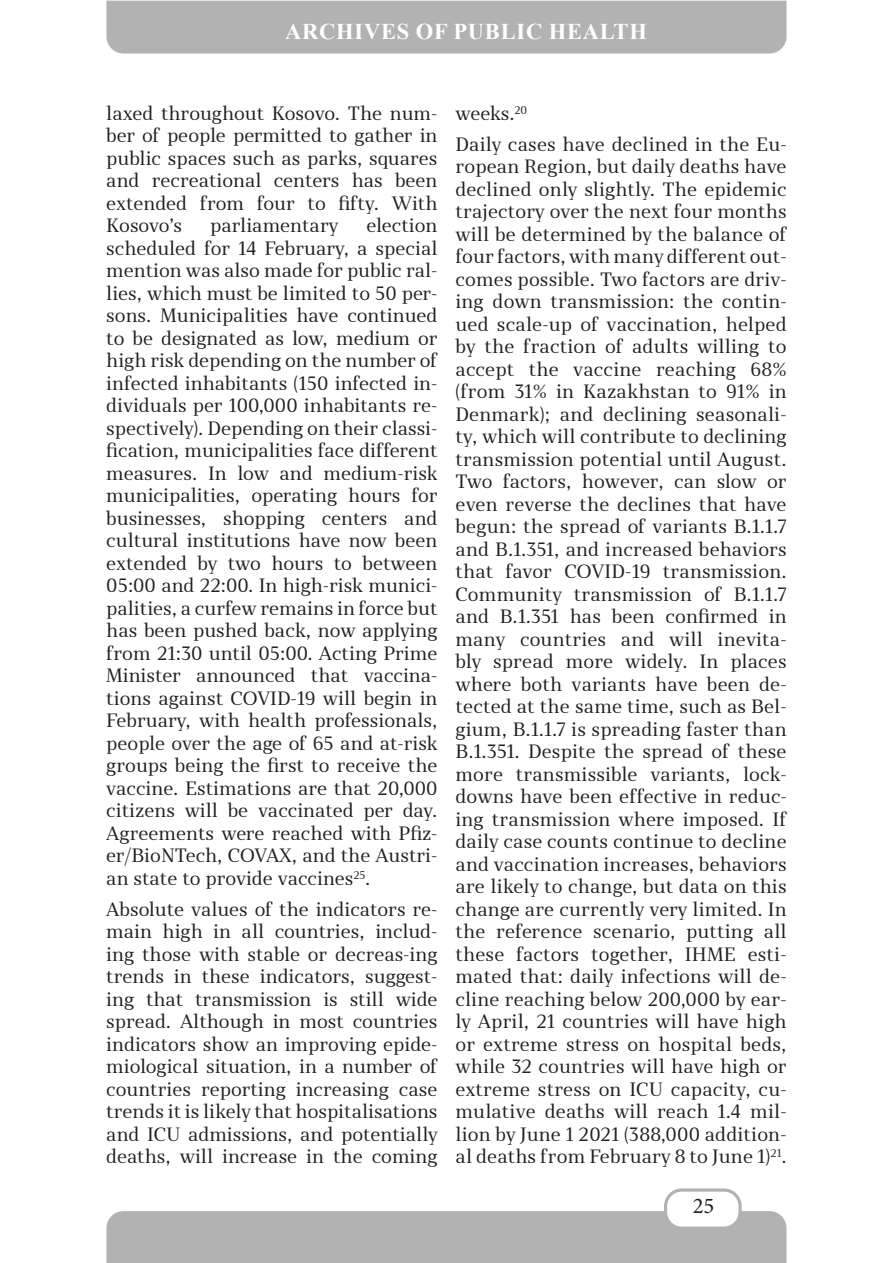
<style>
.page{position:relative;width:893px;height:1263px;background:#fff}
.page>*{position:absolute;margin:0;border:0;box-sizing:border-box;transform-origin:0 0}
.t1{font:700 22.5px "Times New Roman";letter-spacing:.035em;color:#fff}
.t2{font:22.5px "Minion Pro";color:#231f20}
.t3{font:18px/22.5px "Skola Serif";color:#231f20;text-align:justify}
</style>
<div class="page">
<div style="left:106px;top:1211px;width:680px;height:52px;background:#b2b2b2"></div>
<div style="left:666px;top:1190px;width:74px;height:38px;background:#fff;border-radius:16px"></div>
<div style="left:664px;top:1188px;width:78px;height:42px;border:3px solid #b2b2b2;border-radius:16px"></div>
<div style="left:106px;top:1px;width:680px;height:53px;background:#b2b2b2"></div>
<p class="t1" style="left:285px;top:15px;width:363px">ARCHIVES OF PUBLIC HEALTH</p>
<p class="t3" style="left:106px;top:102px;width:333px">laxed throughout Kosovo. The num&shy;ber of people permitted to gather in public spaces such as parks, squares and recreational centers has been extended from four to fifty. With Kosovo’s</p>
<p class="t3" style="left:106px;top:214px;width:333px;text-indent:260px">election scheduled for 14 February, a special mention was also made for public ral&shy;lies, which must be limited to 50 per&shy;sons. Municipalities have continued to be designated as low, medium or high risk depending on the number of infected inhabitants (150 infected in&shy;dividuals per 100,000 inhabitants re&shy;spectively). Depending on their classi&shy;fication, municipalities face different measures. In low and medium-risk municipalities, operating hours for businesses, shopping centers and cultural institutions have now been extended by two hours to between 05:00 and 22:00. In high-risk munici&shy;palities, a curfew remains in force but has been pushed back, now applying from 21:30 until 05:00. Acting Prime Minister announced that vaccina&shy;tions against COVID-19 will begin in February, with health professionals, people over the age of 65 and at-risk groups being the first to receive the vaccine. Estimations are that 20,000 citizens will be vaccinated per day.<br>Agreements were reached with Pfiz&shy;er/BioNTech, COVAX, and the Austri&shy;an state to provide vaccines<sup>25</sup>.</p>
<p class="t3" style="left:106px;top:898px;width:333px">Absolute values of the indicators re&shy;main high in all countries, includ&shy;ing those with stable or decreas-ing trends in these indicators, suggest&shy;ing that transmission is still wide spread. Although in most countries indicators show an improving epide&shy;miological situation, in a number of countries reporting increasing case trends it is likely that hospitalisations and ICU admissions, and potentially deaths, will increase in the coming</p>
<p class="t3" style="left:210px;top:214px;width:129px">parliamentary</p>
<p class="t3" style="left:455px;top:102px;width:73px">weeks.<sup>20</sup></p>
<p class="t3" style="left:455px;top:133px;width:333px">Daily cases have declined in the Eu&shy;ropean Region, but daily deaths have declined only slightly. The epidemic trajectory over the next four months will be determined by the balance of four factors, with many different out&shy;comes possible. Two factors are driv&shy;ing down transmission: the contin&shy;ued scale-up of vaccination, helped by the fraction of adults willing to accept the vaccine reaching 68% (from 31% in Kazakhstan to 91% in Denmark); and declining seasonali&shy;ty, which will contribute to declining transmission potential until August.<br>Two factors, however, can slow or even reverse the declines that have begun: the spread of variants B.1.1.7 and B.1.351, and increased behaviors that favor COVID-19 transmission.<br>Community transmission of B.1.1.7 and B.1.351 has been confirmed in many countries and will inevita&shy;bly spread more widely. In places where both variants have been de&shy;tected at the same time, such as Bel&shy;gium, B.1.1.7 is spreading faster than B.1.351. Despite the spread of these more transmissible variants, lock&shy;downs have been effective in reduc&shy;ing transmission where imposed. If daily case counts continue to decline and vaccination increases, behaviors are likely to change, but data on this change are currently very limited. In the reference scenario, putting all these factors together, IHME esti&shy;mated that: daily infections will de&shy;cline reaching below 200,000 by ear&shy;ly April, 21 countries will have high or extreme stress on hospital beds, while 32 countries will have high or extreme stress on ICU capacity, cu&shy;mulative deaths will reach 1.4 mil&shy;lion by June 1 2021 (388,000 addition&shy;al deaths from February 8 to June 1)<sup>21</sup>.</p>
<p class="t2" style="left:693px;top:1191px;width:23px">25</p>
</div>
